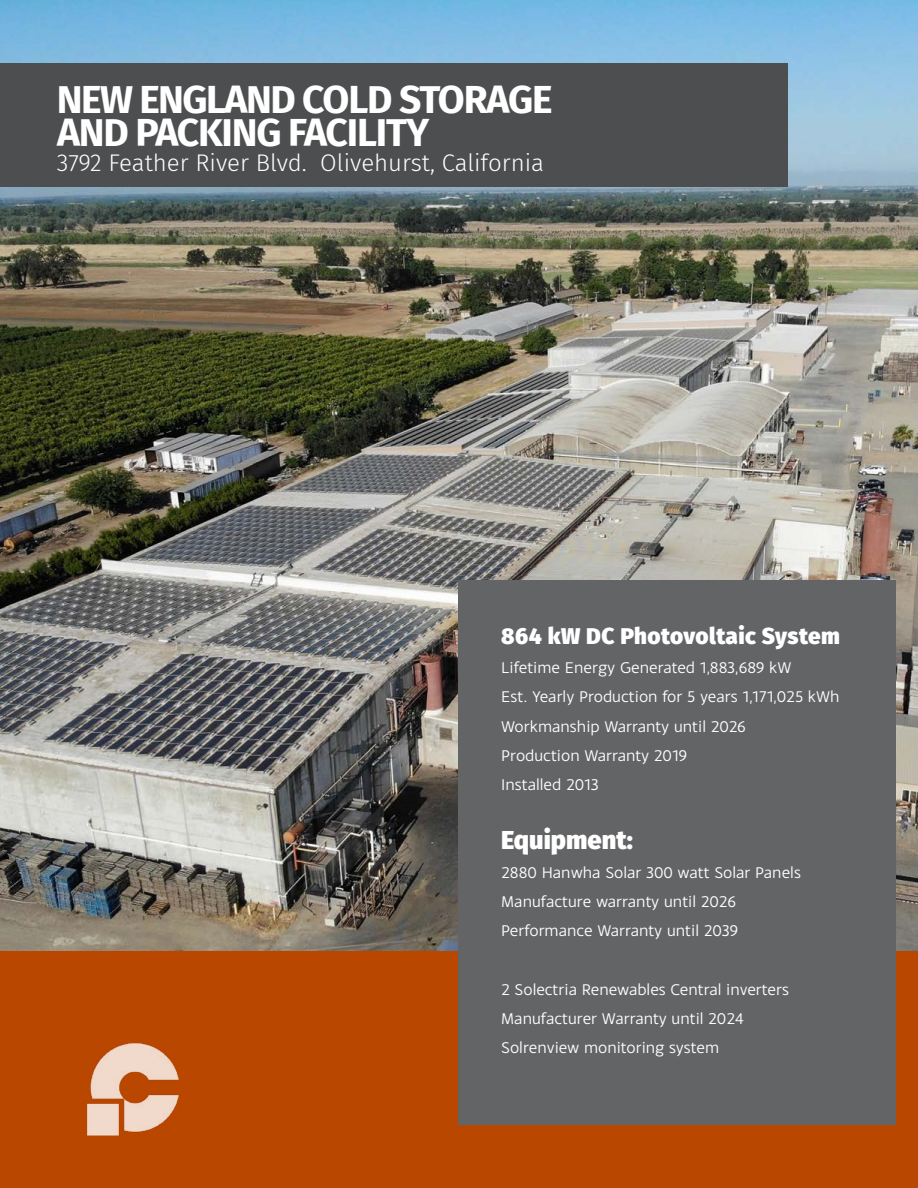
<style>
.page{position:relative;width:918px;height:1188px;background:#fff}
.page>*{position:absolute;margin:0;border:0;box-sizing:border-box;transform-origin:0 0}
.t1{font:700 39px/33px "Fira Sans";letter-spacing:-.035em;color:#fff}
.t2{font:900 25.5px "Fira Sans";color:#fff}
.t3{font:300 24px "Fira Sans";color:#fff}
.t4{font:900 22.5px "Fira Sans";letter-spacing:.02em;color:#fff}
.t5{font:16.5px/29.2px "Monsal Gothic";color:#fff}
</style>
<div class="page">
<div style="left:0;top:926px;width:918px;height:262px;background:#b94700"></div>
<img style="left:0;top:0;width:918px;height:950px">
<div style="left:459px;top:580px;width:437px;height:545px;background:#636466"></div>
<img style="left:87px;top:1043px;width:92px;height:93px">
<div style="left:0;top:64px;width:788px;height:123px;background:#4d4e4f"></div>
<h1 class="t1" style="left:57px;top:80px;width:497px">NEW ENGLAND COLD STORAGE<br>AND PACKING FACILITY</h1>
<h3 class="t3" style="left:57px;top:145px;width:489px">3792 Feather River Blvd. Olivehurst, California</h3>
<h3 class="t4" style="left:501px;top:616px;width:340px">864 kW DC Photovoltaic System</h3>
<p class="t5" style="left:501px;top:652px;width:340px">Lifetime Energy Generated 1,883,689 kW<br>Est. Yearly Production for 5 years 1,171,025 kWh<br>Workmanship Warranty until 2026<br>Production Warranty 2019<br>Installed 2013</p>
<h2 class="t2" style="left:501px;top:817px;width:133px">Equipment:</h2>
<p class="t5" style="left:501px;top:857px;width:301px">2880 Hanwha Solar 300 watt Solar Panels<br>Manufacture warranty until 2026<br>Performance Warranty until 2039</p>
<p class="t5" style="left:501px;top:974px;width:289px">2 Solectria Renewables Central inverters<br>Manufacturer Warranty until 2024<br>Solrenview monitoring system</p>
</div>
